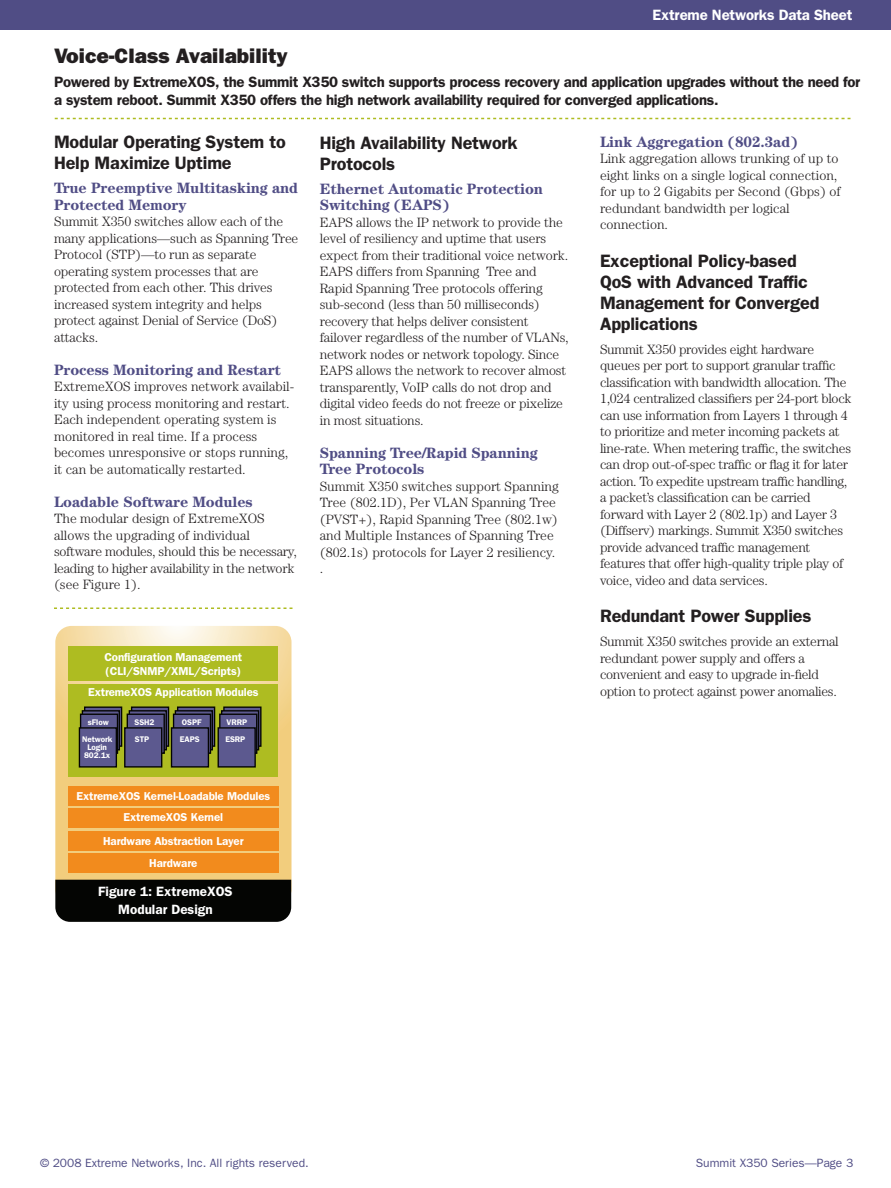
<style>
.page{position:relative;width:891px;height:1188px;background:#fff}
.page>*{position:absolute;margin:0;border:0;box-sizing:border-box;transform-origin:0 0}
.t1{font:800 21px "Franklin Gothic";color:#231f20}
.t2{font:600 18px/21px "Franklin Gothic";letter-spacing:-.01em;color:#231f20}
.t3{font:700 15px/16.5px "Century";letter-spacing:-.01em;color:#504d85}
.t4{font:600 15px/18px "Franklin Gothic";letter-spacing:-.02em;color:#231f20}
.t5{font:600 15px "Franklin Gothic";letter-spacing:-.01em;color:#fff}
.t6{font:300 13.5px/16.5px "Century";letter-spacing:-.01em;color:#231f20}
.t7{font:600 13.5px/17.9px "Franklin Gothic";color:#fff;text-align:center}
.t8{font:12px "Franklin Gothic";color:#504d85}
.t9{font:600 11.55px/13.6px "Franklin Gothic";letter-spacing:-.01em;color:#fff;text-align:center}
.t10{font:600 8.25px/8.2px "Franklin Gothic";letter-spacing:-.01em;color:#fff;text-align:center}
</style>
<div class="page">
<div style="left:0;top:0;width:891px;height:29px;background:#504d85"></div>
<svg style="left:54px;top:608px;width:238px;height:1px"></svg>
<svg style="left:55px;top:118px;width:796px;height:1px"></svg>
<svg style="left:55px;top:626px;width:237px;height:280px"></svg>
<div style="left:55px;top:880px;width:236px;height:42px;background:#040503"></div>
<div style="left:69px;top:647px;width:209px;height:34px;background:#aebc21"></div>
<div style="left:69px;top:684px;width:209px;height:92px;background:#aebc21"></div>
<div style="left:68px;top:809px;width:211px;height:19px;background:#f28b1d"></div>
<div style="left:68px;top:786px;width:211px;height:19px;background:#f28b1d"></div>
<div style="left:68px;top:831px;width:211px;height:19px;background:#f28b1d"></div>
<div style="left:68px;top:854px;width:211px;height:19px;background:#f28b1d"></div>
<div style="left:85px;top:707px;width:37px;height:39px;background:#5c598f"></div>
<div style="left:84px;top:706px;width:38px;height:41px;border:1px solid #040503"></div>
<svg style="left:84px;top:712px;width:34px;height:2px"></svg>
<div style="left:82px;top:710px;width:38px;height:40px;border:1px solid #040503"></div>
<div style="left:132px;top:707px;width:37px;height:39px;background:#5c598f"></div>
<div style="left:131px;top:706px;width:38px;height:41px;border:1px solid #040503"></div>
<svg style="left:131px;top:712px;width:34px;height:2px"></svg>
<div style="left:129px;top:710px;width:38px;height:40px;border:1px solid #040503"></div>
<div style="left:178px;top:707px;width:37px;height:39px;background:#5c598f"></div>
<div style="left:177px;top:706px;width:38px;height:41px;border:1px solid #040503"></div>
<svg style="left:177px;top:712px;width:34px;height:2px"></svg>
<div style="left:175px;top:710px;width:38px;height:40px;border:1px solid #040503"></div>
<svg style="left:225px;top:708px;width:35px;height:37px"></svg>
<div style="left:223px;top:706px;width:39px;height:41px;border:1px solid #040503"></div>
<svg style="left:223px;top:712px;width:34px;height:2px"></svg>
<div style="left:221px;top:710px;width:38px;height:40px;border:1px solid #040503"></div>
<div style="left:81px;top:714px;width:36px;height:39px;background:#5c598f"></div>
<div style="left:80px;top:714px;width:38px;height:40px;border:1px solid #040503"></div>
<div style="left:127px;top:714px;width:37px;height:39px;background:#5c598f"></div>
<div style="left:127px;top:714px;width:38px;height:40px;border:1px solid #040503"></div>
<div style="left:174px;top:714px;width:36px;height:39px;background:#5c598f"></div>
<div style="left:173px;top:714px;width:38px;height:40px;border:1px solid #040503"></div>
<div style="left:220px;top:714px;width:37px;height:39px;background:#5c598f"></div>
<div style="left:219px;top:714px;width:38px;height:40px;border:1px solid #040503"></div>
<div style="left:79px;top:728px;width:37px;height:39px;background:#5c598f"></div>
<div style="left:79px;top:727px;width:38px;height:41px;border:1px solid #040503"></div>
<div style="left:125px;top:728px;width:37px;height:39px;background:#5c598f"></div>
<div style="left:124px;top:727px;width:38px;height:41px;border:1px solid #040503"></div>
<div style="left:172px;top:728px;width:36px;height:39px;background:#5c598f"></div>
<div style="left:171px;top:727px;width:38px;height:41px;border:1px solid #040503"></div>
<div style="left:218px;top:728px;width:37px;height:39px;background:#5c598f"></div>
<div style="left:218px;top:727px;width:38px;height:41px;border:1px solid #040503"></div>
<h1 class="t1" style="left:54px;top:43px;width:235px">Voice-Class Availability</h1>
<p class="t5" style="left:653px;top:6px;width:201px">Extreme Networks Data Sheet</p>
<p class="t4" style="left:54px;top:72px;width:808px">Powered by ExtremeXOS, the Summit X350 switch supports process recovery and application upgrades without the need for a system reboot. Summit X350 offers the high network availability required for converged applications.</p>
<h2 class="t2" style="left:54px;top:131px;width:233px">Modular Operating System to<br>Help Maximize Uptime</h2>
<p class="t3" style="left:54px;top:180px;width:246px">True Preemptive Multitasking and<br>Protected Memory</p>
<p class="t6" style="left:54px;top:213px;width:246px">Summit X350 switches allow each of the many applications—such as Spanning Tree Protocol (STP)—to run as separate operating system processes that are protected from each other. This drives increased system integrity and helps protect against Denial of Service (DoS) attacks.</p>
<p class="t3" style="left:54px;top:361px;width:228px">Process Monitoring and Restart</p>
<p class="t6" style="left:54px;top:378px;width:242px">ExtremeXOS improves network availabil&shy;ity using process monitoring and restart.<br>Each independent operating system is monitored in real time. If a process becomes unresponsive or stops running, it can be automatically restarted.</p>
<p class="t3" style="left:54px;top:493px;width:200px">Loadable Software Modules</p>
<p class="t6" style="left:54px;top:510px;width:244px">The modular design of ExtremeXOS allows the upgrading of individual software modules, should this be necessary, leading to higher availability in the network (see Figure 1).</p>
<h2 class="t2" style="left:320px;top:132px;width:199px">High Availability Network<br>Protocols</h2>
<p class="t3" style="left:320px;top:180px;width:225px">Ethernet Automatic Protection<br>Switching (EAPS)</p>
<p class="t6" style="left:320px;top:214px;width:251px">EAPS allows the IP network to provide the level of resiliency and uptime that users expect from their traditional voice network.<br>EAPS differs from Spanning Tree and Rapid Spanning Tree protocols offering sub-second (less than 50 milliseconds) recovery that helps deliver consistent failover regardless of the number of VLANs, network nodes or network topology. Since EAPS allows the network to recover almost transparently, VoIP calls do not drop and digital video feeds do not freeze or pixelize in most situations.</p>
<p class="t3" style="left:320px;top:444px;width:220px">Spanning Tree/Rapid Spanning<br>Tree Protocols</p>
<p class="t6" style="left:320px;top:478px;width:241px">Summit X350 switches support Spanning Tree (802.1D), Per VLAN Spanning Tree (PVST+), Rapid Spanning Tree (802.1w) and Multiple Instances of Spanning Tree (802.1s) protocols for Layer 2 resiliency. .</p>
<p class="t9" style="left:104px;top:650px;width:139px;text-align:left">Configuration Management (CLI/SNMP/XML/Scripts)</p>
<p class="t9" style="left:88px;top:685px;width:172px">ExtremeXOS Application Modules</p>
<p class="t10" style="left:88px;top:718px;width:22px">sFlow</p>
<p class="t10" style="left:135px;top:718px;width:21px">SSH2</p>
<p class="t10" style="left:182px;top:718px;width:21px">OSPF</p>
<p class="t10" style="left:227px;top:718px;width:22px">VRRP</p>
<p class="t10" style="left:82px;top:734px;width:32px">Network<br>Login<br>802.1x</p>
<p class="t10" style="left:135px;top:734px;width:16px">STP</p>
<p class="t10" style="left:180px;top:734px;width:21px">EAPS</p>
<p class="t10" style="left:225px;top:734px;width:21px">ESRP</p>
<p class="t9" style="left:76px;top:785px;width:195px;line-height:21.1px">ExtremeXOS Kernel-Loadable Modules<br>ExtremeXOS Kernel</p>
<p class="t9" style="left:103px;top:829px;width:142px;line-height:22.5px">Hardware Abstraction Layer<br>Hardware</p>
<p class="t7" style="left:98px;top:882px;width:136px">Figure 1: ExtremeXOS<br>Modular Design</p>
<p class="t3" style="left:600px;top:133px;width:199px">Link Aggregation (802.3ad)</p>
<p class="t6" style="left:600px;top:150px;width:242px">Link aggregation allows trunking of up to eight links on a single logical connection, for up to 2 Gigabits per Second (Gbps) of redundant bandwidth per logical connection.</p>
<h2 class="t2" style="left:600px;top:250px;width:221px">Exceptional Policy-based<br>QoS with Advanced Traffic<br>Management for Converged<br>Applications</h2>
<p class="t6" style="left:600px;top:341px;width:253px">Summit X350 provides eight hardware queues per port to support granular traffic classification with bandwidth allocation. The 1,024 centralized classifiers per 24-port block can use information from Layers 1 through 4 to prioritize and meter incoming packets at line-rate. When metering traffic, the switches can drop out-of-spec traffic or flag it for later action. To expedite upstream traffic handling, a packet’s classification can be carried forward with Layer 2 (802.1p) and Layer 3 (Diffserv) markings. Summit X350 switches provide advanced traffic management features that offer high-quality triple play of voice, video and data services.</p>
<h2 class="t2" style="left:600px;top:605px;width:213px">Redundant Power Supplies</h2>
<p class="t6" style="left:600px;top:633px;width:240px">Summit X350 switches provide an external redundant power supply and offers a convenient and easy to upgrade in-field option to protect against power anomalies.</p>
<p class="t8" style="left:40px;top:1156px;width:270px">© 2008 Extreme Networks, Inc. All rights reserved.</p>
<p class="t8" style="left:696px;top:1156px;width:159px">Summit X350 Series—Page 3</p>
</div>
